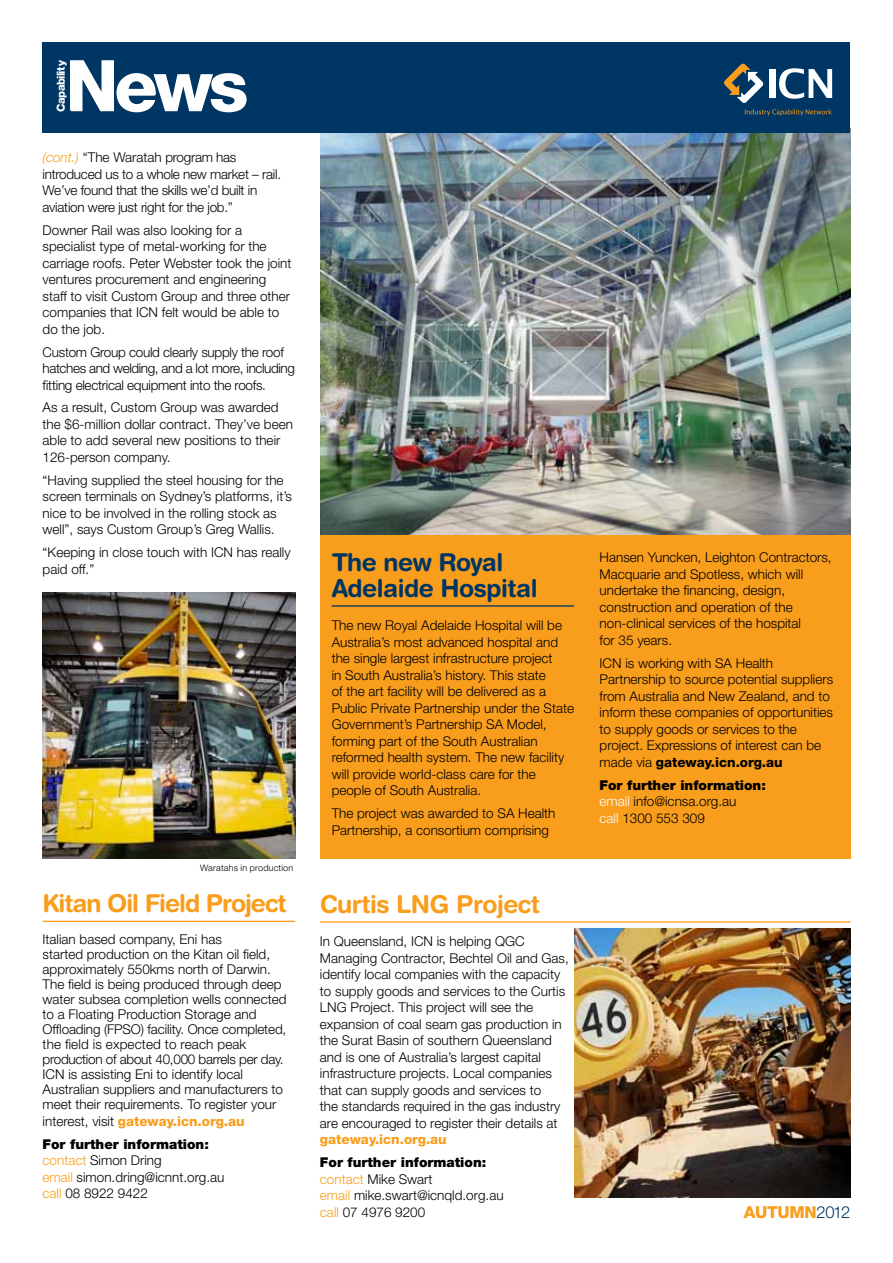
<style>
.page{position:relative;width:893px;height:1263px;background:#fff}
.page>*{position:absolute;margin:0;border:0;box-sizing:border-box;transform-origin:0 0}
.t1{font:700 24.75px/25.5px "Helvetica Rounded";letter-spacing:-.02em;color:#003663}
.t2{font:700 24.75px "Helvetica Rounded";letter-spacing:-.04em;color:#f99d1c}
.t3{font:700 24.75px "Helvetica Rounded";letter-spacing:-.02em;color:#f99d1c}
.t4{font:800 16.5px "Helvetica Neue";letter-spacing:-.02em;color:#f99d1c}
.t5{font:300 13.5px/16.5px "Helvetica Neue";color:#000}
.t6{font:300 13.5px/16.5px "Helvetica Neue";letter-spacing:-.02em;color:#000}
.t7{font:900 13.5px/23px "Helvetica Neue";color:#000}
.t8{font:800 13.5px "Helvetica Neue";color:#f99d1c}
.t9{font:800 11.1px "Helvetica Neue";letter-spacing:-.04em;color:#fff}
.t10{font:300 9px "Helvetica Neue";letter-spacing:.025em;color:#000}
.s1{font-style:italic;color:#f99d1c}
.s2{font-weight:300}
.s3{font-weight:800;color:#f99d1c}
.s4{color:#f99d1c}
.s5{font-weight:900}
.s6{font-weight:800}
.s7{color:#fff}
.s8{font-weight:300;color:#003663}
</style>
<div class="page">
<img style="left:320px;top:133px;width:530px;height:402px">
<div style="left:320px;top:535px;width:530px;height:323px;background:#f99d1c"></div>
<div style="left:43px;top:43px;width:807px;height:90px;background:#003663"></div>
<hr style="left:43px;top:921px;width:252px;height:1px;background:#f99d1c">
<hr style="left:320px;top:921px;width:530px;height:2px;background:#f99d1c">
<hr style="left:332px;top:605px;width:242px;height:2px;background:#003663">
<div style="left:769px;top:69px;width:6px;height:29px;background:#fff"></div>
<svg style="left:779px;top:68px;width:53px;height:31px"></svg>
<svg style="left:724px;top:64px;width:39px;height:39px"></svg>
<svg style="left:745px;top:109px;width:87px;height:7px"></svg>
<svg style="left:70px;top:60px;width:177px;height:52px"></svg>
<img style="left:574px;top:929px;width:276px;height:268px">
<img style="left:43px;top:593px;width:252px;height:266px">
<p class="t9" style="left:54px;top:112px;width:53px;rotate:-90deg">Capability</p>
<p class="t6" style="left:43px;top:149px;width:240px"><span class="s1">(cont.)</span> “The Waratah program has introduced us to a whole new market – rail.<br>We’ve found that the skills we’d built in aviation were just right for the job.”</p>
<p class="t5" style="left:43px;top:221px;width:250px">Downer Rail was also looking for a specialist type of metal-working for the carriage roofs. Peter Webster took the joint ventures procurement and engineering staff to visit Custom Group and three other companies that ICN felt would be able to do the job.</p>
<p class="t6" style="left:43px;top:343px;width:254px">Custom Group could clearly supply the roof hatches and welding, and a lot more, including fitting electrical equipment into the roofs.</p>
<p class="t5" style="left:43px;top:399px;width:252px">As a result, Custom Group was awarded the $6-million dollar contract. They’ve been able to add several new positions to their 126-person company.</p>
<p class="t5" style="left:43px;top:471px;width:251px">“Having supplied the steel housing for the screen terminals on Sydney’s platforms, it’s nice to be involved in the rolling stock as well”, says Custom Group’s Greg Wallis.</p>
<p class="t5" style="left:43px;top:544px;width:250px">“Keeping in close touch with ICN has really paid off.”</p>
<p class="t10" style="left:200px;top:862px;width:95px">Waratahs in production</p>
<h1 class="t2" style="left:43px;top:888px;width:245px">Kitan Oil Field Project</h1>
<p class="t5" style="left:43px;top:932px;width:245px;line-height:15px">Italian based company, Eni has<br>started production on the Kitan oil field, approximately 550kms north of Darwin.<br>The field is being produced through deep water subsea completion wells connected to a Floating Production Storage and Offloading (FPSO) facility. Once completed, the field is expected to reach peak production of about 40,000 barrels per day.<br>ICN is assisting Eni to identify local Australian suppliers and manufacturers to meet their requirements. To register your</p>
<p class="t7" style="left:43px;top:1109px;width:204px"><span class="s2">interest, visit</span> <span class="s3">gateway.icn.org.au<br></span>For further information:</p>
<p class="t5" style="left:43px;top:1152px;width:183px"><span class="s4">contact</span> Simon Dring<br><span class="s4">email</span> simon.dring@icnnt.org.au <span class="s4">call</span> 08 8922 9422</p>
<h1 class="t1" style="left:332px;top:549px;width:207px">The new Royal<br>Adelaide Hospital</h1>
<p class="t5" style="left:332px;top:617px;width:244px">The new Royal Adelaide Hospital will be Australia’s most advanced hospital and the single largest infrastructure project<br>in South Australia’s history. This state<br>of the art facility will be delivered as a Public Private Partnership under the State Government’s Partnership SA Model, forming part of the South Australian reformed health system. The new facility will provide world-class care for the people of South Australia.</p>
<p class="t5" style="left:332px;top:805px;width:225px">The project was awarded to SA Health<br>Partnership, a consortium comprising</p>
<h1 class="t3" style="left:320px;top:889px;width:221px">Curtis LNG Project</h1>
<p class="t5" style="left:320px;top:933px;width:250px">In Queensland, ICN is helping QGC Managing Contractor, Bechtel Oil and Gas, identify local companies with the capacity to supply goods and services to the Curtis LNG Project. This project will see the expansion of coal seam gas production in the Surat Basin of southern Queensland and is one of Australia’s largest capital infrastructure projects. Local companies that can supply goods and services to<br>the standards required in the gas industry are encouraged to register their details at</p>
<p class="t8" style="left:320px;top:1131px;width:128px">gateway.icn.org.au</p>
<p class="t5" style="left:320px;top:1154px;width:185px"><span class="s5">For further information: </span><span class="s4">contact</span> Mike Swart<br><span class="s4">email</span> mike.swart@icnqld.org.au <span class="s4">call</span> 07 4976 9200</p>
<p class="t5" style="left:600px;top:549px;width:234px">Hansen Yuncken, Leighton Contractors,<br>Macquarie and Spotless, which will undertake the financing, design, construction and operation of the non-clinical services of the hospital<br>for 35 years.</p>
<p class="t5" style="left:600px;top:654px;width:235px">ICN is working with SA Health Partnership to source potential suppliers from Australia and New Zealand, and to inform these companies of opportunities to supply goods or services to the project. Expressions of interest can be made via <span class="s6">gateway.icn.org.au</span></p>
<p class="t5" style="left:600px;top:776px;width:168px"><span class="s5">For further information: </span><span class="s7">email</span> info@icnsa.org.au<br><span class="s7">call</span> 1300 553 309</p>
<p class="t4" style="left:744px;top:1202px;width:108px">AUTUMN<span class="s8">2012</span></p>
</div>
